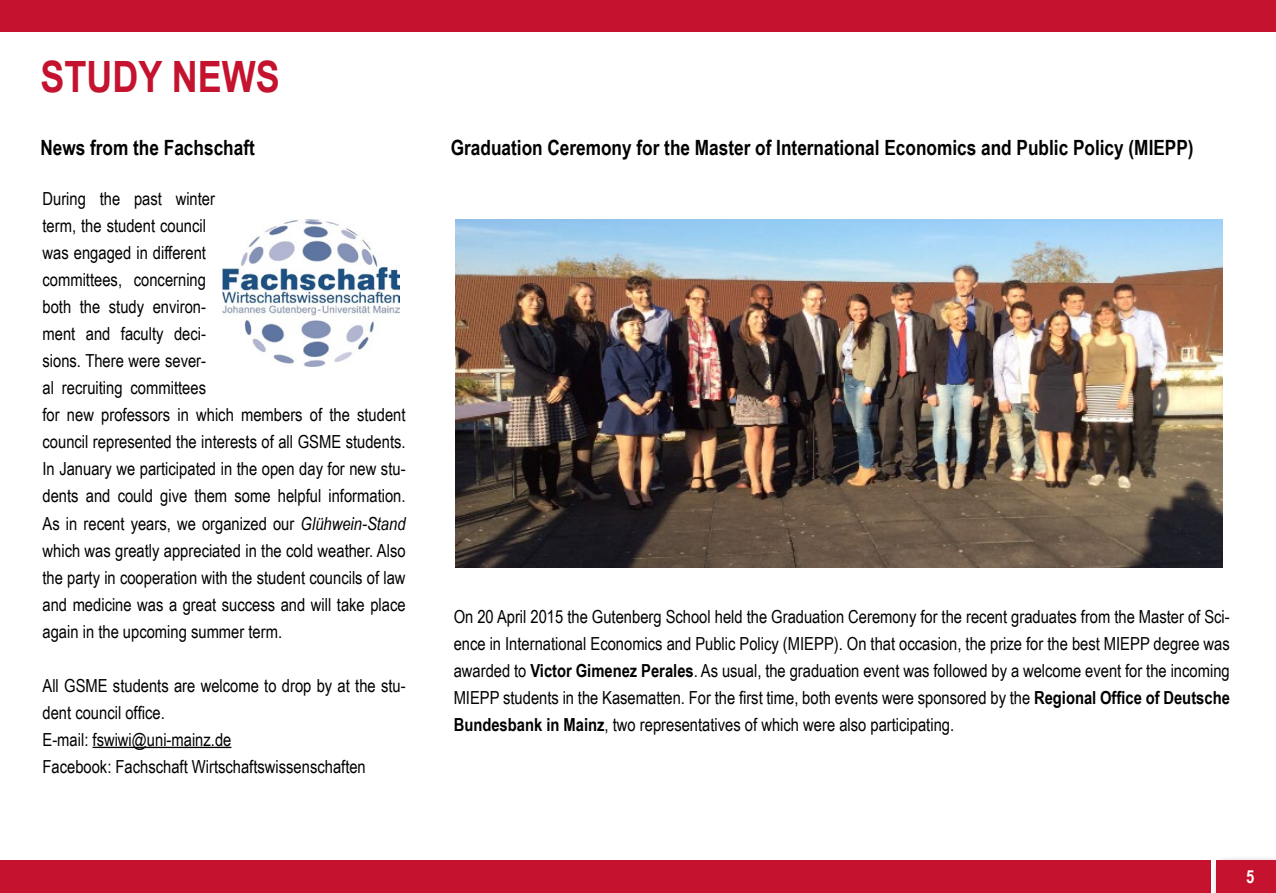
<style>
.page{position:relative;width:1276px;height:893px;background:#fff}
.page>*{position:absolute;margin:0;border:0;box-sizing:border-box;transform-origin:0 0}
.t1{font:700 43.2px "Arial";color:#c4122f;scale:.83 1}
.t2{font:700 21px "Arial Narrow";color:#000}
.t3{font:18px/27px "Arial Narrow";color:#000}
.t4{font:700 18px "Arial Narrow";color:#fff}
.s1{font-style:italic}
.s2{font-weight:700}
</style>
<div class="page">
<div style="left:1211px;top:855px;width:65px;height:38px;background:#000;opacity:.6"></div>
<div style="left:1216px;top:860px;width:60px;height:33px;background:#c4122f"></div>
<div style="left:0;top:860px;width:1210px;height:33px;background:#c4122f"></div>
<div style="left:0;top:0;width:1276px;height:32px;background:#c4122f"></div>
<hr style="left:93px;top:747px;width:138px;height:1px;background:#000">
<img style="left:455px;top:219px;width:767px;height:349px">
<img style="left:222px;top:219px;width:177px;height:148px">
<h1 class="t1" style="left:40px;top:48px;width:290px">STUDY NEWS</h1>
<p class="t2" style="left:40px;top:132px;width:216px">News from the Fachschaft</p>
<p class="t3" style="left:43px;top:185px;width:365px">During the past winter<br>term, the student council<br>was engaged in different<br>committees, concerning<br>both the study environ-<br>ment and faculty deci-<br>sions. There were sever-<br>al recruiting committees<br>for new professors in which members of the student council represented the interests of all GSME students.<br>In January we participated in the open day for new stu&shy;dents and could give them some helpful information.<br>As in recent years, we organized our <span class="s1">Glühwein-Stand </span>which was greatly appreciated in the cold weather. Also the party in cooperation with the student councils of law and medicine was a great success and will take place again in the upcoming summer term.</p>
<p class="t3" style="left:43px;top:671px;width:365px">All GSME students are welcome to drop by at the stu&shy;dent council office.<br>E-mail: fswiwi@uni-mainz.de<br>Facebook: Fachschaft Wirtschaftswissenschaften</p>
<p class="t2" style="left:451px;top:132px;width:744px">Graduation Ceremony for the Master of International Economics and Public Policy (MIEPP)</p>
<p class="t3" style="left:454px;top:602px;width:777px;text-align:justify">On 20 April 2015 the Gutenberg School held the Graduation Ceremony for the recent graduates from the Master of Sci&shy;ence in International Economics and Public Policy (MIEPP). On that occasion, the prize for the best MIEPP degree was awarded to <span class="s2">Victor Gimenez Perales</span>. As usual, the graduation event was followed by a welcome event for the incoming MIEPP students in the Kasematten. For the first time, both events were sponsored by the <span class="s2">Regional Office of Deutsche Bundesbank in Mainz</span>, two representatives of which were also participating.</p>
<p class="t4" style="left:1246px;top:863px;width:10px">5</p>
</div>
